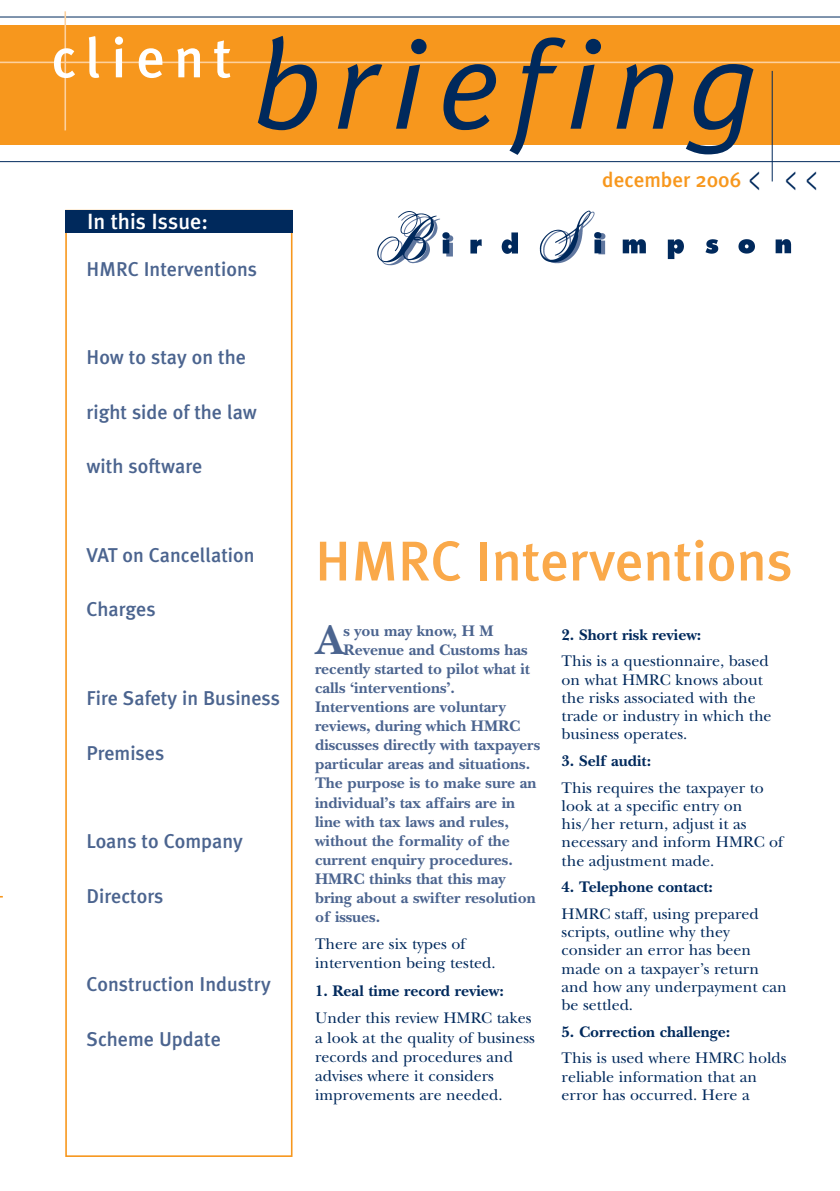
<style>
.page{position:relative;width:840px;height:1191px;background:#fff}
.page>*{position:absolute;margin:0;border:0;box-sizing:border-box;transform-origin:0 0}
.t1{font:italic 126px "Meta Plus Normal";letter-spacing:.11em;color:#00295c}
.t2{font:500 56px "Meta Plus";color:#faa94a}
.t3{font:500 56px "Meta Plus";letter-spacing:.165em;color:#fff}
.t4{font:700 43.2px "New Baskerville";color:#4b648f}
.t5{font:500 22px "Meta Plus";color:#fff}
.t6{font:500 21px "Meta Plus";color:#f7971d}
.t7{font:500 20px "Meta Plus";color:#4b648f}
.t8{font:16px/18.2px "New Baskerville";color:#00295c}
.t9{font:700 16px "New Baskerville";color:#4b648f}
.t10{font:700 16px "New Baskerville";color:#00295c}
.s1{font-family:"Frutiger";font-weight:300;font-size:36px;color:#00295c}
</style>
<div class="page">
<div style="left:65px;top:210px;width:227px;height:947px;border:2px solid #f7971d"></div>
<div style="left:0;top:26px;width:839px;height:119px;background:#f7971d"></div>
<hr style="left:0;top:17px;width:839px;height:1px;background:#00295c">
<hr style="left:0;top:161px;width:839px;height:1px;background:#00295c">
<hr style="left:0;top:62px;width:839px;height:1px;background:#fdd19e">
<hr style="left:64px;top:11px;width:2px;height:119px;background:#fdd19e">
<hr style="left:771px;top:71px;width:1px;height:110px;background:#00295c">
<div style="left:65px;top:210px;width:227px;height:22px;background:#00295c"></div>
<img style="left:377px;top:210px;width:415px;height:56px">
<h2 class="t3" style="left:51px;top:25px;width:181px">client</h2>
<h1 class="t1" style="left:252px;top:11px;width:506px">briefing</h1>
<h3 class="t6" style="left:602px;top:167px;width:216px">december 2006 <span class="s1">&lt; &lt; &lt;</span></h3>
<h3 class="t5" style="left:87px;top:208px;width:122px">In this Issue:</h3>
<p class="t7" style="left:86px;top:257px;width:172px">HMRC Interventions</p>
<p class="t7" style="left:86px;top:346px;width:161px">How to stay on the</p>
<p class="t7" style="left:86px;top:400px;width:172px">right side of the law</p>
<p class="t7" style="left:86px;top:455px;width:117px">with software</p>
<p class="t7" style="left:86px;top:543px;width:169px">VAT on Cancellation</p>
<p class="t7" style="left:86px;top:598px;width:71px">Charges</p>
<p class="t7" style="left:86px;top:686px;width:195px">Fire Safety in Business</p>
<p class="t7" style="left:86px;top:741px;width:79px">Premises</p>
<p class="t7" style="left:86px;top:829px;width:158px">Loans to Company</p>
<p class="t7" style="left:86px;top:884px;width:78px">Directors</p>
<p class="t7" style="left:86px;top:972px;width:185px">Construction Industry</p>
<p class="t7" style="left:86px;top:1027px;width:136px">Scheme Update</p>
<h2 class="t2" style="left:315px;top:528px;width:479px">HMRC Interventions</h2>
<h3 class="t4" style="left:316px;top:625px;width:29px">A</h3>
<p class="t9" style="left:343px;top:625px;width:151px">s you may know, H M</p>
<p class="t9" style="left:343px;top:644px;width:185px">Revenue and Customs has</p>
<p class="t9" style="left:315px;top:663px;width:216px">recently started to pilot what it</p>
<p class="t9" style="left:315px;top:682px;width:141px">calls ‘interventions’.</p>
<p class="t9" style="left:315px;top:701px;width:192px">Interventions are voluntary</p>
<p class="t9" style="left:315px;top:720px;width:207px">reviews, during which HMRC</p>
<p class="t9" style="left:315px;top:739px;width:226px">discusses directly with taxpayers</p>
<p class="t9" style="left:315px;top:759px;width:216px">particular areas and situations.</p>
<p class="t9" style="left:315px;top:778px;width:223px">The purpose is to make sure an</p>
<p class="t9" style="left:315px;top:797px;width:201px">individual’s tax affairs are in</p>
<p class="t9" style="left:315px;top:816px;width:195px">line with tax laws and rules,</p>
<p class="t9" style="left:315px;top:835px;width:196px">without the formality of the</p>
<p class="t9" style="left:315px;top:854px;width:199px">current enquiry procedures.</p>
<p class="t9" style="left:315px;top:873px;width:192px">HMRC thinks that this may</p>
<p class="t9" style="left:315px;top:892px;width:222px">bring about a swifter resolution</p>
<p class="t9" style="left:315px;top:911px;width:67px">of issues.</p>
<p class="t8" style="left:315px;top:936px;width:182px;line-height:19.2px">There are six types of intervention being tested.</p>
<p class="t10" style="left:315px;top:985px;width:190px">1. Real time record review:</p>
<p class="t8" style="left:315px;top:1010px;width:221px;line-height:19.2px">Under this review HMRC takes a look at the quality of business records and procedures and advises where it considers improvements are needed.</p>
<p class="t10" style="left:561px;top:629px;width:141px">2. Short risk review:</p>
<p class="t8" style="left:561px;top:654px;width:211px">This is a questionnaire, based on what HMRC knows about the risks associated with the trade or industry in which the business operates.</p>
<p class="t10" style="left:561px;top:755px;width:91px">3. Self audit:</p>
<p class="t8" style="left:561px;top:780px;width:223px">This requires the taxpayer to look at a specific entry on his/her return, adjust it as necessary and inform HMRC of the adjustment made.</p>
<p class="t10" style="left:561px;top:881px;width:153px">4. Telephone contact:</p>
<p class="t8" style="left:561px;top:906px;width:227px">HMRC staff, using prepared scripts, outline why they consider an error has been made on a taxpayer’s return and how any underpayment can be settled.</p>
<p class="t10" style="left:561px;top:1026px;width:170px">5. Correction challenge:</p>
<p class="t8" style="left:561px;top:1050px;width:226px">This is used where HMRC holds reliable information that an error has occurred. Here a</p>
</div>
